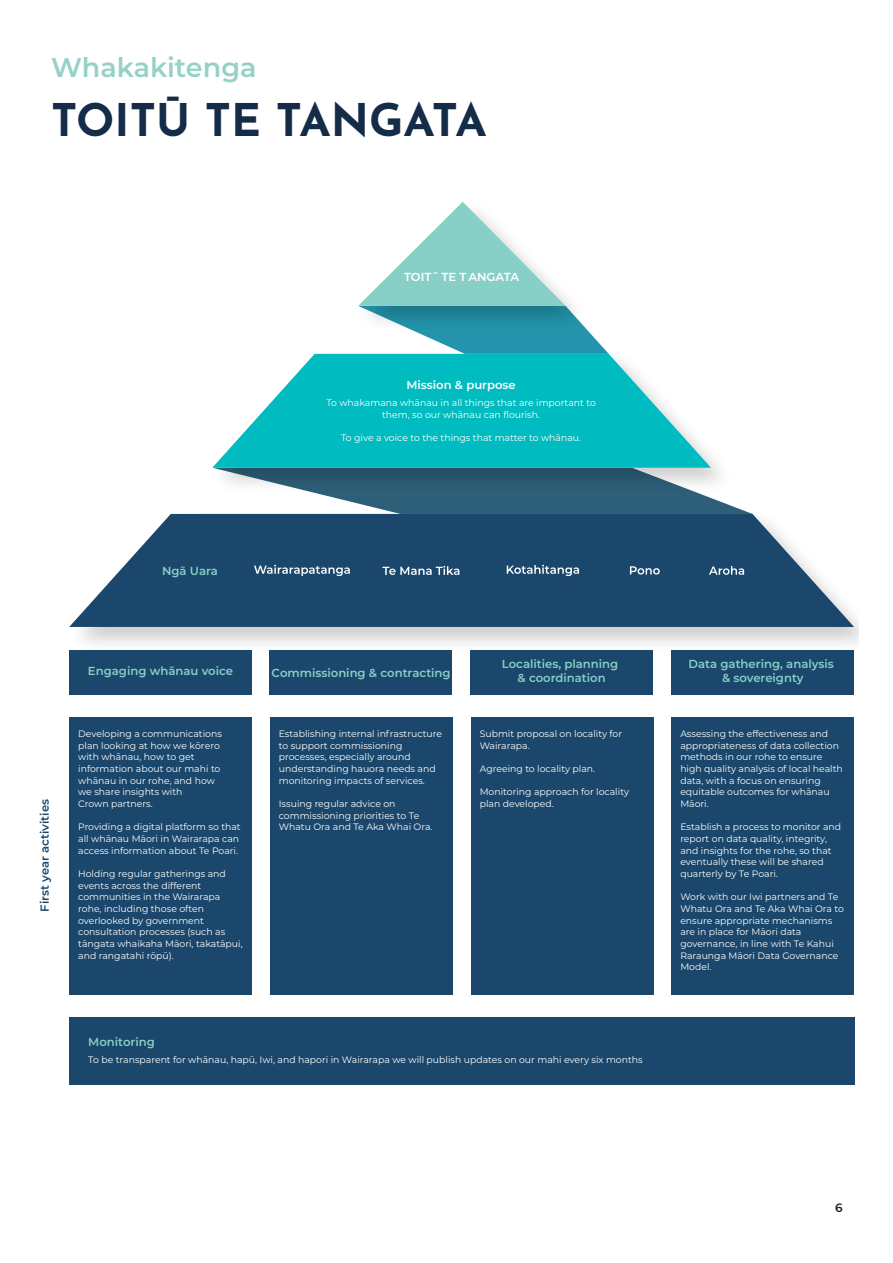
<style>
.page{position:relative;width:893px;height:1263px;background:#fff}
.page>*{position:absolute;margin:0;border:0;box-sizing:border-box;transform-origin:0 0}
.t1{font:700 45px "Josefin Sans";color:#152c48}
.t2{font:600 27px "Montserrat";color:#95d1c9}
.t3{font:600 12px "Montserrat";color:#231f20}
.t4{font:600 11.7px/14px "Montserrat";color:#88d0c7;text-align:center}
.t5{font:600 11.7px "Montserrat";color:#fff}
.t6{font:600 11.7px "Montserrat";color:#1a476b}
.t7{font:9.3px/11.7px "Montserrat";color:#fff}
</style>
<div class="page">
<svg style="left:358px;top:202px;width:241px;height:141px"></svg>
<svg style="left:344px;top:500px;width:380px;height:3px"></svg>
<img style="left:214px;top:343px;width:506px;height:157px">
<svg style="left:212px;top:354px;width:499px;height:114px;fill:#00bbbf"></svg>
<img style="left:81px;top:503px;width:778px;height:156px">
<svg style="left:69px;top:514px;width:785px;height:113px;background:#385f7e"></svg>
<div style="left:69px;top:717px;width:183px;height:277px;background:#1a476b"></div>
<div style="left:671px;top:717px;width:183px;height:277px;background:#1a476b"></div>
<div style="left:270px;top:717px;width:182px;height:277px;background:#1a476b"></div>
<div style="left:471px;top:717px;width:182px;height:277px;background:#1a476b"></div>
<div style="left:69px;top:1018px;width:786px;height:67px;background:#1a476b"></div>
<div style="left:69px;top:650px;width:183px;height:44px;background:#1a476b"></div>
<div style="left:270px;top:650px;width:182px;height:44px;background:#1a476b"></div>
<div style="left:470px;top:650px;width:183px;height:44px;background:#1a476b"></div>
<div style="left:671px;top:650px;width:183px;height:44px;background:#1a476b"></div>
<svg style="left:709px;top:566px;width:35px;height:9px"></svg>
<svg style="left:254px;top:565px;width:96px;height:11px"></svg>
<svg style="left:382px;top:566px;width:77px;height:9px"></svg>
<svg style="left:507px;top:565px;width:72px;height:11px"></svg>
<svg style="left:630px;top:566px;width:30px;height:8px"></svg>
<h2 class="t2" style="left:51px;top:48px;width:207px">Whakakitenga</h2>
<h1 class="t1" style="left:51px;top:80px;width:437px">TOITŪ TE TANGATA</h1>
<p class="t5" style="left:404px;top:268px;width:117px">TOIT˝ TE T ANGATA</p>
<p class="t5" style="left:406px;top:377px;width:111px">Mission &amp; purpose</p>
<p class="t4" style="left:162px;top:563px;width:57px">Ngā Uara</p>
<p class="t7" style="left:326px;top:397px;width:271px;text-align:center">To whakamana whānau in all things that are important to them, so our whānau can flourish.</p>
<p class="t7" style="left:341px;top:432px;width:242px">To give a voice to the things that matter to whānau.</p>
<p class="t6" style="left:36px;top:912px;width:114px;rotate:-90deg">First year activities</p>
<p class="t4" style="left:88px;top:664px;width:147px">Engaging whānau voice</p>
<p class="t4" style="left:272px;top:666px;width:181px">Commissioning &amp; contracting</p>
<p class="t7" style="left:78px;top:728px;width:145px">Developing a communications plan looking at how we kōrero with whānau, how to get information about our mahi to whānau in our rohe, and how we share insights with<br>Crown partners.</p>
<p class="t7" style="left:78px;top:821px;width:164px">Providing a digital platform so that all whānau Māori in Wairarapa can access information about Te Poari.</p>
<p class="t7" style="left:78px;top:867px;width:166px">Holding regular gatherings and events across the different communities in the Wairarapa rohe, including those often overlooked by government consultation processes (such as tāngata whaikaha Māori, takatāpui, and rangatahi rōpū).</p>
<p class="t4" style="left:88px;top:1034px;width:68px">Monitoring</p>
<p class="t7" style="left:279px;top:728px;width:165px">Establishing internal infrastructure to support commissioning processes, especially around understanding hauora needs and monitoring impacts of services.</p>
<p class="t7" style="left:279px;top:798px;width:155px">Issuing regular advice on commissioning priorities to Te<br>Whatu Ora and Te Aka Whai Ora.</p>
<p class="t4" style="left:502px;top:657px;width:118px">Localities, planning &amp; coordination</p>
<p class="t4" style="left:689px;top:657px;width:147px">Data gathering, analysis &amp; sovereignty</p>
<p class="t7" style="left:480px;top:728px;width:144px">Submit proposal on locality for<br>Wairarapa.</p>
<p class="t7" style="left:480px;top:763px;width:117px">Agreeing to locality plan.</p>
<p class="t7" style="left:480px;top:786px;width:151px">Monitoring approach for locality plan developed.</p>
<p class="t7" style="left:680px;top:728px;width:164px">Assessing the effectiveness and appropriateness of data collection methods in our rohe to ensure high quality analysis of local health data, with a focus on ensuring equitable outcomes for whānau<br>Māori.</p>
<p class="t7" style="left:680px;top:821px;width:162px">Establish a process to monitor and report on data quality, integrity, and insights for the rohe, so that eventually these will be shared quarterly by Te Poari.</p>
<p class="t7" style="left:680px;top:891px;width:165px">Work with our Iwi partners and Te<br>Whatu Ora and Te Aka Whai Ora to ensure appropriate mechanisms are in place for Māori data governance, in line with Te Kahui<br>Raraunga Māori Data Governance<br>Model.</p>
<p class="t7" style="left:88px;top:1053px;width:556px">To be transparent for whānau, hapū, Iwi, and hapori in Wairarapa we will publish updates on our mahi every six months</p>
<p class="t3" style="left:835px;top:1199px;width:9px">6</p>
</div>
